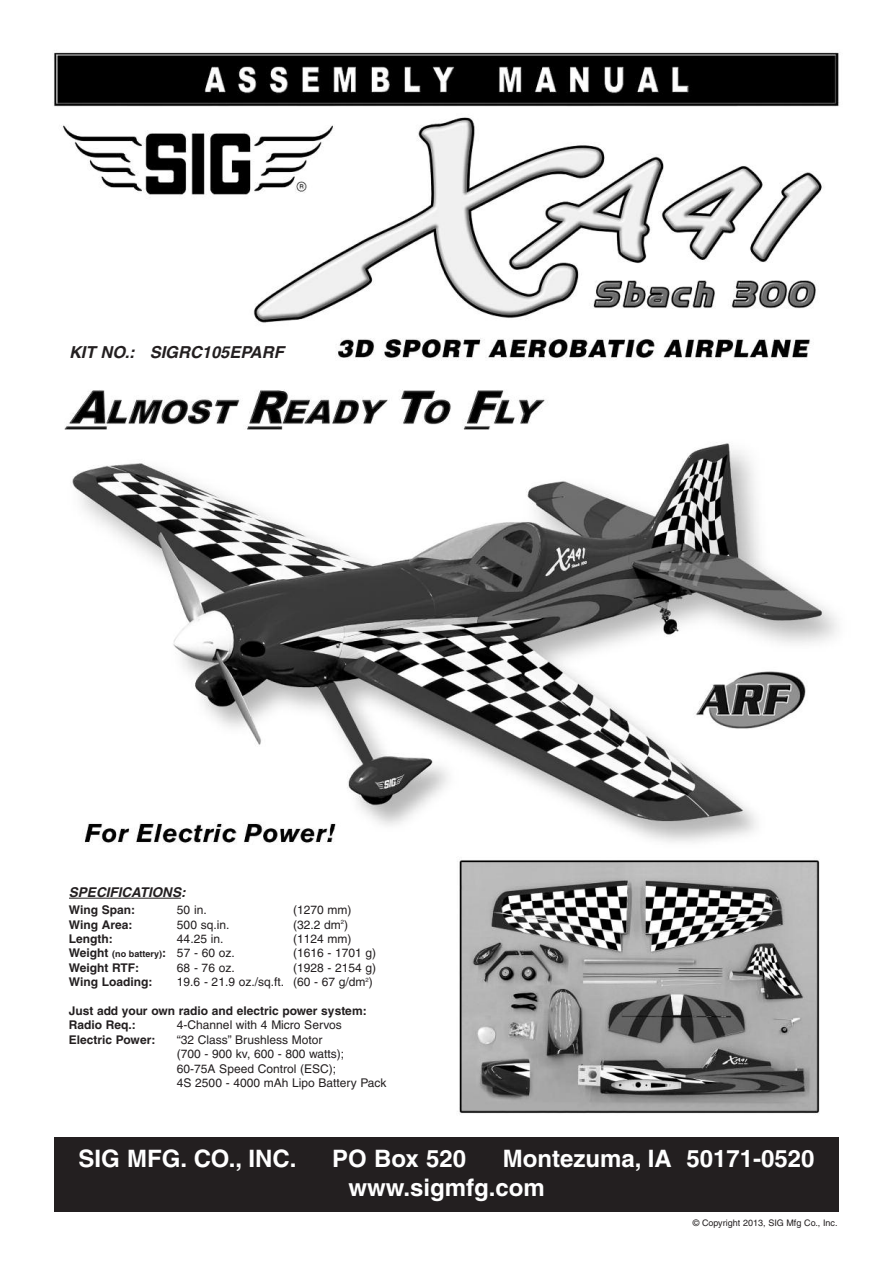
<style>
.page{position:relative;width:893px;height:1263px;background:#fff}
.page>*{position:absolute;margin:0;border:0;box-sizing:border-box;transform-origin:0 0}
.t1{font:700 24px/28.8px "Helvetica";color:#fff}
.t2{font:italic 700 16.5px "Helvetica";color:#231f20}
.t3{font:italic 700 13.5px "Helvetica";color:#231f20}
.t4{font:12px/14.4px "Helvetica";color:#231f20}
.t5{font:700 12px/14.4px "Helvetica";color:#231f20}
.t6{font:9px "Helvetica";color:#231f20}
.t7{font:700 9px "Helvetica";color:#231f20}
.s1{font-size:12px}
.s2{font-weight:400;font-size:12px}
</style>
<div class="page">
<img style="left:54px;top:52px;width:785px;height:1062px">
<div style="left:54px;top:1137px;width:785px;height:75px;background:#231f20"></div>
<hr style="left:69px;top:898px;width:112px;height:1px;background:#231f20">
<h2 class="t2" style="left:69px;top:346px;width:216px">KIT NO.: SIGRC105EPARF</h2>
<p class="t3" style="left:69px;top:887px;width:118px">SPECIFICATIONS:</p>
<p class="t5" style="left:69px;top:904px;width:68px">Wing Span:</p>
<p class="t4" style="left:177px;top:904px;width:31px">50 in.</p>
<p class="t4" style="left:293px;top:904px;width:60px">(1270 mm)</p>
<p class="t5" style="left:69px;top:918px;width:65px">Wing Area:</p>
<p class="t4" style="left:177px;top:918px;width:54px">500 sq.in.</p>
<p class="t4" style="left:293px;top:918px;width:57px">(32.2 dm<sup>2</sup>)</p>
<p class="t5" style="left:69px;top:933px;width:45px">Length:</p>
<p class="t4" style="left:177px;top:933px;width:48px">44.25 in.</p>
<p class="t4" style="left:293px;top:933px;width:60px">(1124 mm)</p>
<p class="t7" style="left:69px;top:950px;width:167px"><span class="s1">Weight</span> (no battery)<span class="s1">:</span> <span class="s2">57 - 60 oz.</span></p>
<p class="t4" style="left:293px;top:947px;width:85px">(1616 - 1701 g)</p>
<p class="t5" style="left:69px;top:961px;width:72px">Weight RTF:</p>
<p class="t4" style="left:177px;top:961px;width:59px">68 - 76 oz.</p>
<p class="t4" style="left:293px;top:961px;width:85px">(1928 - 2154 g)</p>
<p class="t5" style="left:69px;top:976px;width:85px">Wing Loading:</p>
<p class="t4" style="left:177px;top:976px;width:197px">19.6 - 21.9 oz./sq.ft. (60 - 67 g/dm<sup>2</sup>)</p>
<p class="t5" style="left:69px;top:1005px;width:299px">Just add your own radio and electric power system:<br>Radio Req.:</p>
<p class="t4" style="left:177px;top:1019px;width:166px">4-Channel with 4 Micro Servos</p>
<p class="t5" style="left:69px;top:1033px;width:88px">Electric Power:</p>
<p class="t4" style="left:177px;top:1033px;width:211px">“32 Class” Brushless Motor<br>(700 - 900 kv, 600 - 800 watts);<br>60-75A Speed Control (ESC);<br>4S 2500 - 4000 mAh Lipo Battery Pack</p>
<h1 class="t1" style="left:79px;top:1146px;width:219px">SIG MFG. CO., INC.</h1>
<h1 class="t1" style="left:332px;top:1146px;width:135px">PO Box 520</h1>
<h1 class="t1" style="left:348px;top:1146px;width:468px;text-indent:154px">Montezuma, IA 50171-0520 www.sigmfg.com</h1>
<p class="t6" style="left:693px;top:1219px;width:146px">© Copyright 2013, SIG Mfg Co., Inc.</p>
</div>
